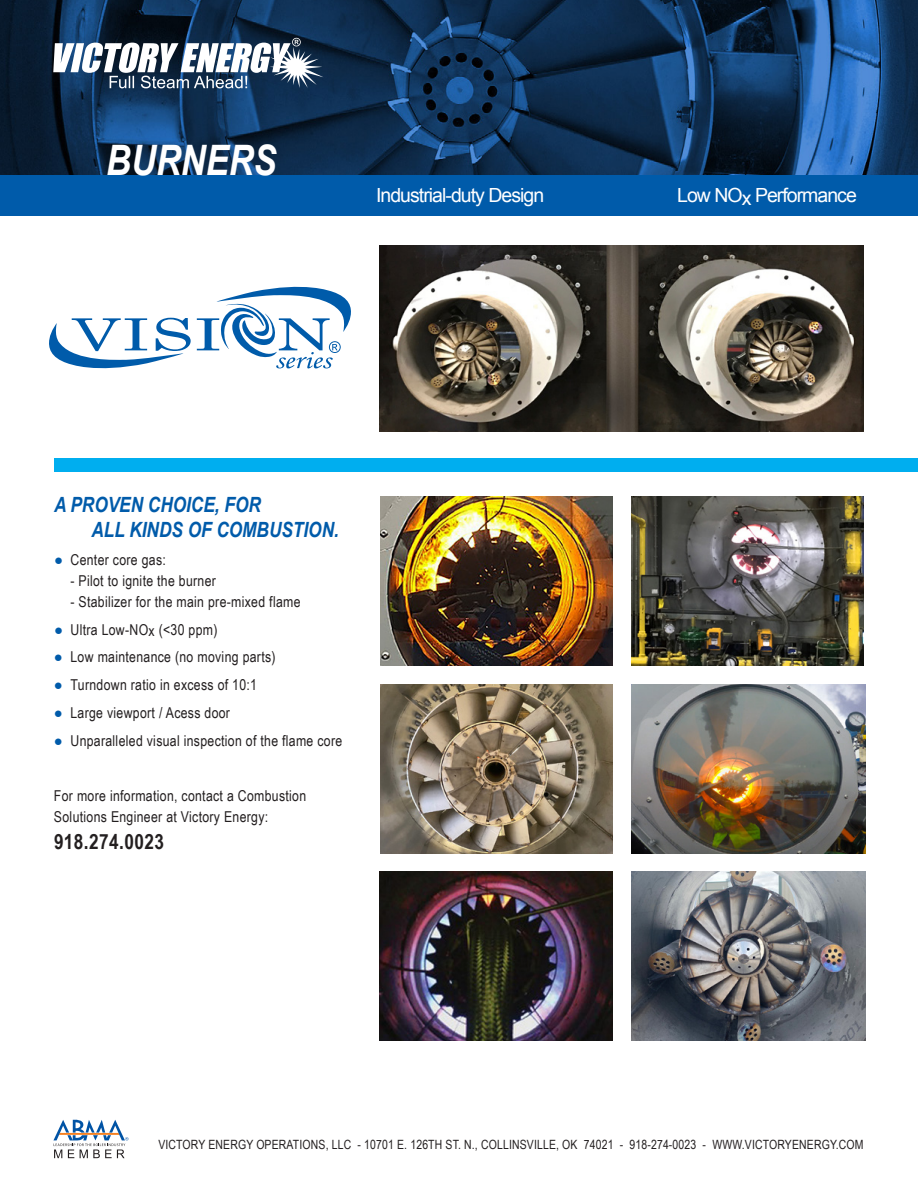
<style>
.page{position:relative;width:918px;height:1188px;background:#fff}
.page>*{position:absolute;margin:0;border:0;box-sizing:border-box;transform-origin:0 0}
.t1{font:italic 700 42px "Arial Narrow";color:#fff}
.t2{font:italic 700 21px/25.2px "Arial Narrow";color:#005baa}
.t3{font:700 21px "Arial Narrow";letter-spacing:.02em;color:#231f20}
.t4{font:19.5px "Arial";letter-spacing:-.05em;color:#fff}
.t5{font:15px/21px "Arial Narrow";letter-spacing:.02em;color:#231f20}
.t6{font:12.75px "Arial Narrow";letter-spacing:.01em;color:#231f20}
.s1{font-style:italic;color:#005baa}
</style>
<div class="page">
<div style="left:0;top:175px;width:918px;height:41px;background:#005baa"></div>
<img style="left:0;top:0;width:918px;height:175px">
<svg style="left:53px;top:38px;width:271px;height:50px"></svg>
<svg style="left:49px;top:287px;width:302px;height:81px"></svg>
<div style="left:54px;top:458px;width:864px;height:13px;background:#00aeef"></div>
<svg style="left:53px;top:1120px;width:75px;height:38px"></svg>
<img style="left:379px;top:872px;width:233px;height:168px">
<img style="left:380px;top:685px;width:232px;height:168px">
<img style="left:632px;top:872px;width:233px;height:168px">
<img style="left:632px;top:497px;width:232px;height:168px">
<img style="left:632px;top:685px;width:233px;height:168px">
<img style="left:379px;top:245px;width:485px;height:187px">
<img style="left:380px;top:497px;width:232px;height:168px">
<h1 class="t1" style="left:106px;top:128px;width:172px">BURNERS</h1>
<h3 class="t4" style="left:376px;top:183px;width:170px">Industrial-duty Design</h3>
<h3 class="t4" style="left:677px;top:183px;width:181px">Low NOx Performance</h3>
<h2 class="t2" style="left:92px;top:491px;width:249px;text-indent:-38px">A PROVEN CHOICE, FOR<br>ALL KINDS OF COMBUSTION.</h2>
<p class="t5" style="left:54px;top:548px;width:113px"><span class="s1">●</span> Center core gas:</p>
<p class="t5" style="left:70px;top:569px;width:147px">- Pilot to ignite the burner</p>
<p class="t5" style="left:70px;top:590px;width:232px">- Stabilizer for the main pre-mixed flame</p>
<p class="t5" style="left:54px;top:618px;width:165px"><span class="s1">●</span> Ultra Low-NOx (&lt;30 ppm)</p>
<p class="t5" style="left:54px;top:646px;width:223px"><span class="s1">●</span> Low maintenance (no moving parts)</p>
<p class="t5" style="left:54px;top:674px;width:205px"><span class="s1">●</span> Turndown ratio in excess of 10:1</p>
<p class="t5" style="left:54px;top:701px;width:178px"><span class="s1">●</span> Large viewport / Acess door</p>
<p class="t5" style="left:54px;top:729px;width:290px"><span class="s1">●</span> Unparalleled visual inspection of the flame core</p>
<p class="t5" style="left:54px;top:785px;width:254px">For more information, contact a Combustion<br>Solutions Engineer at Victory Energy:</p>
<h2 class="t3" style="left:54px;top:826px;width:111px">918.274.0023</h2>
<p class="t6" style="left:158px;top:1135px;width:707px">VICTORY ENERGY OPERATIONS, LLC - 10701 E. 126TH ST. N., COLLINSVILLE, OK 74021 - 918-274-0023 - WWW.VICTORYENERGY.COM</p>
</div>
